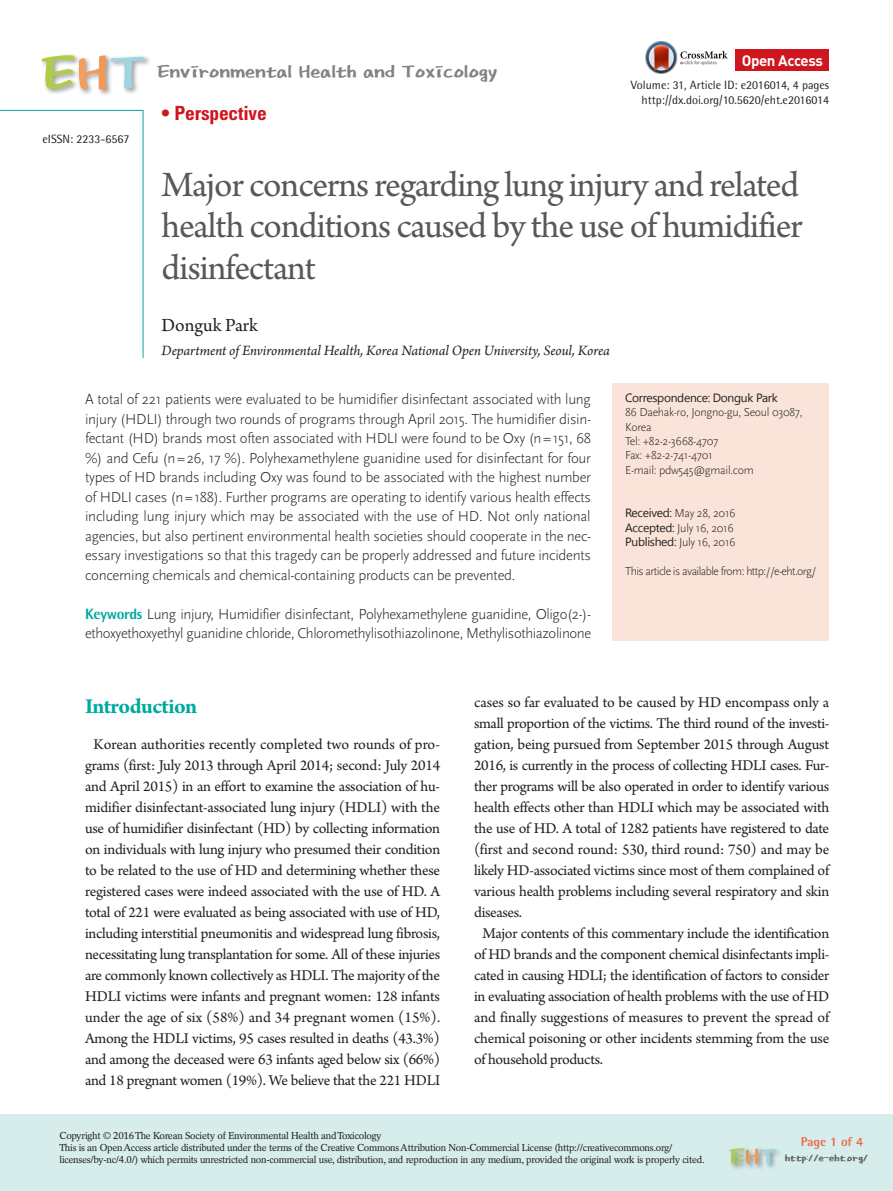
<style>
.page{position:relative;width:893px;height:1191px;background:#fff}
.page>*{position:absolute;margin:0;border:0;box-sizing:border-box;transform-origin:0 0}
.제목{font:37.5px/41.2px "Arno Pro";letter-spacing:-.025em;color:#57585a;text-align:justify}
.t1{font:22.5px "H Ybda M";letter-spacing:-.03em;color:#808285}
.대제목{font:700 22.5px "Arno Pro";letter-spacing:-.02em;color:#00a99d}
.t2{font:700 condensed 19.5px "Univers LT Std";letter-spacing:-.01em;color:#cf151d}
.저자{font:19.5px "Arno Pro";letter-spacing:-.005em;color:#231f20}
.본문{font:15.75px/21px "Arno Pro";letter-spacing:-.015em;color:#231f20;text-align:justify}
.초록{font:300 15px/19.5px "Scala Sans";letter-spacing:-.025em;color:#231f20;text-align:justify}
.소속{font:italic 15px "Arno Pro";letter-spacing:-.005em;color:#231f20}
.t3{font:700 15px "DIN Pro";letter-spacing:-.025em;color:#fff}
.t4{font:800 12.75px "Rotis Semi Sans Std";color:#ea6d4d}
.교신저자{font:300 12px/14.4px "Scala Sans";letter-spacing:-.025em;color:#231f20}
.t5{font:12px "Rotis Semi Sans Std";color:#231f20}
.교신저자-2{font:300 12px "Scala Sans";letter-spacing:-.05em;color:#231f20}
.교신저자-3{font:12px "Segoe UI";letter-spacing:-.025em;color:#231f20}
.t6{font:12px "H Ybda M";letter-spacing:-.03em;color:#57585a}
.t7{font:10.05px/12px "Rotation LT Std";letter-spacing:-.025em;color:#231f20}
.s1{font-family:"Rotis Semi Sans Std";font-weight:800;color:#00a99d}
.s2{font-family:"Segoe UI";font-weight:400}
</style>
<div class="page">
<div style="left:0;top:1114px;width:893px;height:77px;background:#d6edec"></div>
<div style="left:724px;top:1109px;width:88px;height:82px;background:#d6edec"></div>
<div style="left:690px;top:1109px;width:92px;height:82px;background:#fff;opacity:.75"></div>
<svg style="left:729px;top:1148px;width:47px;height:15px"></svg>
<svg style="left:0;top:109px;width:144px;height:249px"></svg>
<div style="left:736px;top:50px;width:93px;height:21px;background:#cf151d"></div>
<div style="left:37px;top:16px;width:112px;height:114px;background:#fff"></div>
<div style="left:3px;top:13px;width:111px;height:117px;background:#fff"></div>
<svg style="left:42px;top:55px;width:103px;height:35px"></svg>
<div style="left:612px;top:383px;width:217px;height:258px;background:#fae4d9"></div>
<img style="left:645px;top:41px;width:83px;height:32px">
<p class="t5" style="left:43px;top:132px;width:88px">eISSN: 2233-6567</p>
<p class="t1" style="left:157px;top:60px;width:342px">Environmental Health and Toxicology</p>
<p class="t2" style="left:162px;top:102px;width:107px">• Perspective</p>
<p class="t3" style="left:742px;top:50px;width:83px">Open Access</p>
<p class="t5" style="left:631px;top:78px;width:200px">Volume: 31, Article ID: e2016014, 4 pages</p>
<p class="t5" style="left:641px;top:93px;width:189px">http://dx.doi.org/10.5620/eht.e2016014</p>
<p class="제목" style="left:162px;top:166px;width:643px">Major concerns regarding lung injury and related health conditions caused by the use of humidifier disinfectant</p>
<p class="저자" style="left:162px;top:314px;width:98px">Donguk Park</p>
<p class="소속" style="left:162px;top:342px;width:450px">Department of Environmental Health, Korea National Open University, Seoul, Korea</p>
<p class="초록" style="left:85px;top:390px;width:508px">A total of 221 patients were evaluated to be humidifier disinfectant associated with lung injury (HDLI) through two rounds of programs through April 2015. The humidifier disin&shy;fectant (HD) brands most often associated with HDLI were found to be Oxy (n=151, 68 %) and Cefu (n=26, 17 %). Polyhexamethylene guanidine used for disinfectant for four types of HD brands including Oxy was found to be associated with the highest number of HDLI cases (n=188). Further programs are operating to identify various health effects including lung injury which may be associated with the use of HD. Not only national agencies, but also pertinent environmental health societies should cooperate in the nec&shy;essary investigations so that this tragedy can be properly addressed and future incidents concerning chemicals and chemical-containing products can be prevented.</p>
<p class="초록" style="left:85px;top:604px;width:508px"><span class="s1">Keywords</span> Lung injury, Humidifier disinfectant, Polyhexamethylene guanidine, Oligo(2-)- ethoxyethoxyethyl guanidine chloride, Chloromethylisothiazolinone, Methylisothiazolinone</p>
<p class="교신저자-3" style="left:625px;top:389px;width:154px">Correspondence: Donguk Park</p>
<p class="교신저자" style="left:625px;top:405px;width:179px">86 Daehak-ro, Jongno-gu, Seoul 03087,<br>Korea</p>
<p class="교신저자" style="left:625px;top:434px;width:95px">Tel: +82-2-3668-4707</p>
<p class="교신저자" style="left:625px;top:448px;width:89px">Fax: +82-2-741-4701</p>
<p class="교신저자" style="left:625px;top:463px;width:130px">E-mail: pdw545@gmail.com</p>
<p class="교신저자" style="left:625px;top:506px;width:112px"><span class="s2">Received:</span> May 28, 2016</p>
<p class="교신저자" style="left:625px;top:520px;width:110px"><span class="s2">Accepted:</span> July 16, 2016</p>
<p class="교신저자" style="left:625px;top:535px;width:112px"><span class="s2">Published:</span> July 16, 2016</p>
<p class="교신저자-2" style="left:625px;top:564px;width:193px">This article is available from: http://e-eht.org/</p>
<p class="대제목" style="left:85px;top:693px;width:114px">Introduction</p>
<p class="본문" style="left:85px;top:735px;width:357px;text-align:center">Korean authorities recently completed two rounds of pro&shy;grams (first: July 2013 through April 2014; second: July 2014 and April 2015) in an effort to examine the association of hu&shy;midifier disinfectant-associated lung injury (HDLI) with the use of humidifier disinfectant (HD) by collecting information on individuals with lung injury who presumed their condition to be related to the use of HD and determining whether these registered cases were indeed associated with the use of HD. A total of 221 were evaluated as being associated with use of HD, including interstitial pneumonitis and widespread lung fibrosis, necessitating lung transplantation for some. All of these injuries are commonly known collectively as HDLI. The majority of the HDLI victims were infants and pregnant women: 128 infants under the age of six (58%) and 34 pregnant women (15%).<br>Among the HDLI victims, 95 cases resulted in deaths (43.3%) and among the deceased were 63 infants aged below six (66%) and 18 pregnant women (19%). We believe that the 221 HDLI</p>
<p class="본문" style="left:474px;top:693px;width:357px">cases so far evaluated to be caused by HD encompass only a small proportion of the victims. The third round of the investi&shy;gation, being pursued from September 2015 through August 2016, is currently in the process of collecting HDLI cases. Fur&shy;ther programs will be also operated in order to identify various health effects other than HDLI which may be associated with the use of HD. A total of 1282 patients have registered to date (first and second round: 530, third round: 750) and may be likely HD-associated victims since most of them complained of various health problems including several respiratory and skin diseases.</p>
<p class="본문" style="left:474px;top:924px;width:357px;text-indent:9px">Major contents of this commentary include the identification of HD brands and the component chemical disinfectants impli&shy;cated in causing HDLI; the identification of factors to consider in evaluating association of health problems with the use of HD and finally suggestions of measures to prevent the spread of chemical poisoning or other incidents stemming from the use of household products.</p>
<p class="t7" style="left:60px;top:1129px;width:324px">Copyright © 2016 The Korean Society of Environmental Health and Toxicology</p>
<p class="t7" style="left:60px;top:1141px;width:647px">This is an Open Access article distributed under the terms of the Creative Commons Attribution Non-Commercial License (http://creativecommons.org/ licenses/by-nc/4.0/) which permits unrestricted non-commercial use, distribution, and reproduction in any medium, provided the original work is properly cited.</p>
<p class="t4" style="left:801px;top:1134px;width:64px">Page 1 of 4</p>
<p class="t6" style="left:785px;top:1151px;width:85px">http://e-eht.org/</p>
</div>
